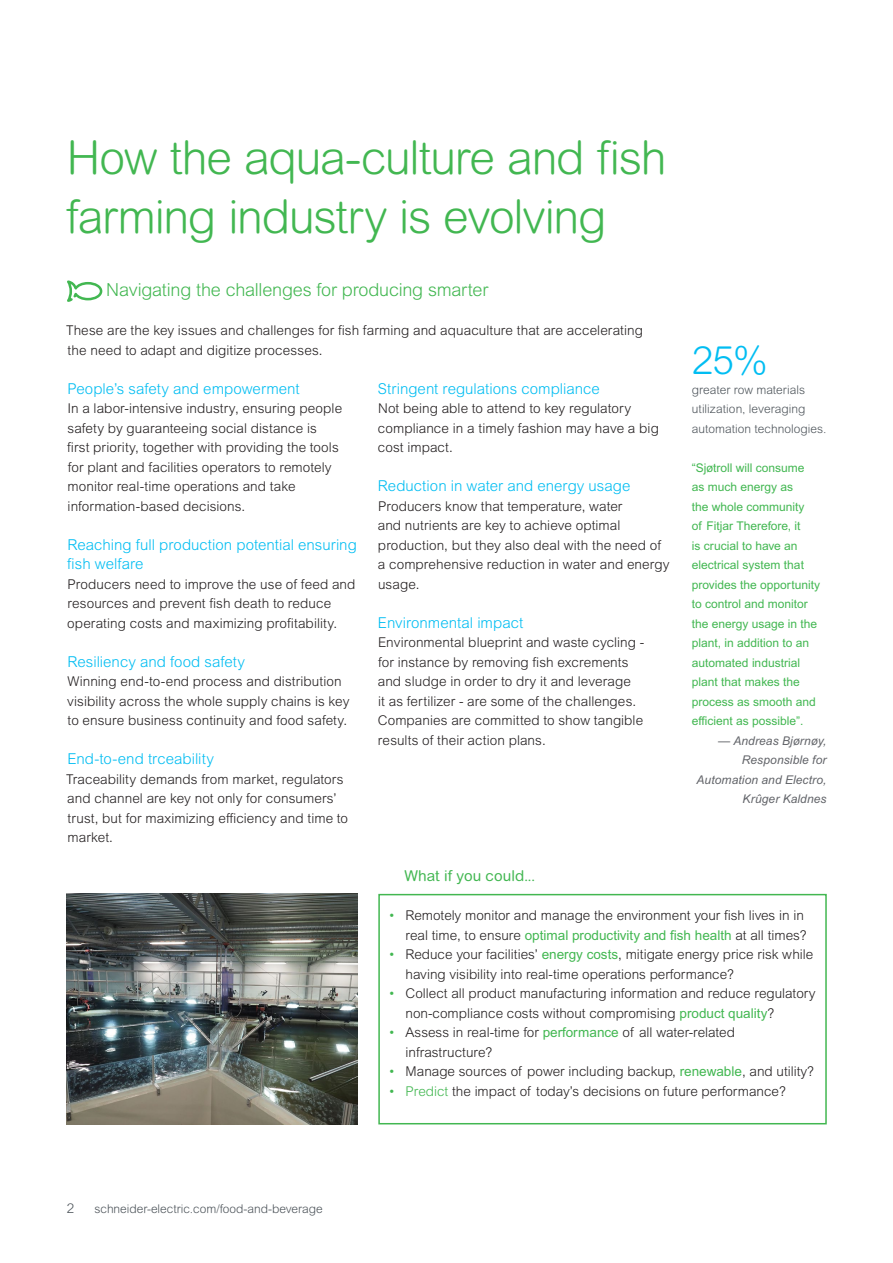
<style>
.page{position:relative;width:893px;height:1263px;background:#fff}
.page>*{position:absolute;margin:0;border:0;box-sizing:border-box;transform-origin:0 0}
.t1{font:300 46.5px/58.5px "Arial Rounded MT Pro";letter-spacing:-.025em;color:#42b751}
.t2{font:300 39px "Arial Rounded MT Pro";color:#01bdf2}
.t3{font:300 18px "Arial MT Pro";letter-spacing:-.01em;color:#42b751}
.t4{font:300 15px/19.5px "Arial MT Pro";color:#01bdf2}
.t5{font:15px "Arial Rounded MT Pro";letter-spacing:.005em;color:#42b751}
.t6{font:300 13.5px/19.5px "Arial MT Pro";letter-spacing:.005em;color:#231f20}
.t7{font:300 13.5px "Arial MT Pro";color:#4d545a}
.t8{font:12px/19.5px "Arial MT Pro";color:#42b751}
.t9{font:300 12px/19.5px "Arial Rounded MT Pro";color:#4d545a}
.t10{font:italic 12px/19.5px "Arial MT Pro";letter-spacing:.01em;color:#626469;text-align:right}
.s1{color:#42b751}
.s2{font-weight:400;color:#42b751}
</style>
<div class="page">
<img style="left:66px;top:894px;width:292px;height:230px">
<div style="left:378px;top:894px;width:449px;height:230px;border:2px solid #42b751"></div>
<svg style="left:67px;top:280px;width:35px;height:22px"></svg>
<h1 class="t1" style="left:66px;top:131px;width:602px">How the aqua-culture and fish farming industry is evolving</h1>
<h3 class="t3" style="left:106px;top:279px;width:384px">Navigating the challenges for producing smarter</h3>
<p class="t6" style="left:66px;top:321px;width:578px">These are the key issues and challenges for fish farming and aquaculture that are accelerating the need to adapt and digitize processes.</p>
<p class="t4" style="left:67px;top:379px;width:234px">People’s safety and empowerment</p>
<p class="t6" style="left:67px;top:399px;width:276px">In a labor-intensive industry, ensuring people safety by guaranteeing social distance is first priority, together with providing the tools for plant and facilities operators to remotely monitor real-time operations and take information-based decisions.</p>
<p class="t4" style="left:67px;top:535px;width:291px">Reaching full production potential ensuring fish welfare</p>
<p class="t6" style="left:67px;top:575px;width:290px">Producers need to improve the use of feed and resources and prevent fish death to reduce operating costs and maximizing profitability.</p>
<p class="t4" style="left:67px;top:652px;width:179px">Resiliency and food safety</p>
<p class="t6" style="left:67px;top:672px;width:284px">Winning end-to-end process and distribution visibility across the whole supply chains is key to ensure business continuity and food safety.</p>
<p class="t4" style="left:67px;top:750px;width:148px">End-to-end trceability</p>
<p class="t6" style="left:66px;top:770px;width:284px">Traceability demands from market, regulators and channel are key not only for consumers’ trust, but for maximizing efficiency and time to market.</p>
<p class="t4" style="left:378px;top:379px;width:224px">Stringent regulations compliance</p>
<p class="t6" style="left:378px;top:399px;width:283px">Not being able to attend to key regulatory compliance in a timely fashion may have a big cost impact.</p>
<p class="t4" style="left:378px;top:477px;width:254px">Reduction in water and energy usage</p>
<p class="t6" style="left:378px;top:497px;width:293px">Producers know that temperature, water<br>and nutrients are key to achieve optimal production, but they also deal with the need of a comprehensive reduction in water and energy usage.</p>
<p class="t4" style="left:378px;top:613px;width:147px">Environmental impact</p>
<p class="t6" style="left:378px;top:633px;width:268px">Environmental blueprint and waste cycling - for instance by removing fish excrements and sludge in order to dry it and leverage<br>it as fertilizer - are some of the challenges.<br>Companies are committed to show tangible results of their action plans.</p>
<p class="t5" style="left:404px;top:867px;width:132px">What if you could...</p>
<h2 class="t2" style="left:692px;top:338px;width:77px">25%</h2>
<p class="t9" style="left:692px;top:380px;width:136px">greater row materials utilization, leveraging automation technologies.</p>
<p class="t8" style="left:692px;top:458px;width:130px">“Sjøtroll will consume<br>as much energy as<br>the whole community<br>of Fitjar Therefore, it<br>is crucial to have an electrical system that provides the opportunity to control and monitor the energy usage in the plant, in addition to an automated industrial plant that makes the process as smooth and efficient as possible”.</p>
<p class="t10" style="left:697px;top:731px;width:131px">— Andreas Bjørnøy,<br>Responsible for<br>Automation and Electro,<br>Krûger Kaldnes</p>
<p class="t7" style="left:67px;top:1200px;width:9px">2</p>
<p class="t9" style="left:94px;top:1199px;width:230px">schneider-electric.com/food-and-beverage</p>
<p class="t6" style="left:388px;top:906px;width:420px;text-align:right"><span class="s1">•</span> Remotely monitor and manage the environment your fish lives in in real time, to ensure <span class="s2">optimal productivity and fish health</span> at all times?</p>
<p class="t6" style="left:406px;top:945px;width:409px;text-indent:-17px"><span class="s1">•</span> Reduce your facilities’ <span class="s2">energy costs</span>, mitigate energy price risk while having visibility into real-time operations performance?</p>
<p class="t6" style="left:406px;top:984px;width:412px;text-indent:-17px"><span class="s1">•</span> Collect all product manufacturing information and reduce regulatory non-compliance costs without compromising <span class="s2">product quality</span>?</p>
<p class="t6" style="left:406px;top:1023px;width:331px;text-indent:-17px"><span class="s1">•</span> Assess in real-time for <span class="s2">performance</span> of all water-related infrastructure?</p>
<p class="t6" style="left:388px;top:1062px;width:427px"><span class="s1">•</span> Manage sources of power including backup, <span class="s2">renewable</span>, and utility?</p>
<p class="t6" style="left:388px;top:1081px;width:399px"><span class="s1">• Predict</span> the impact of today’s decisions on future performance?</p>
</div>
